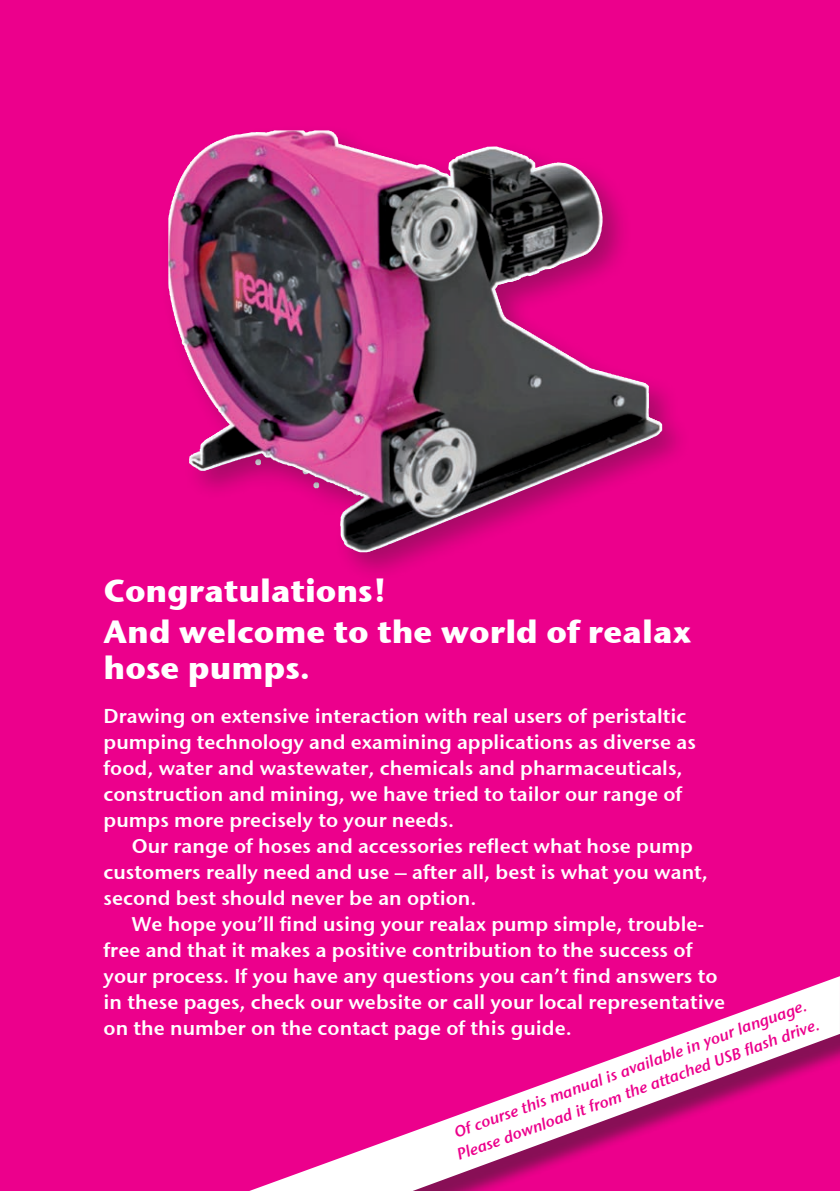
<style>
.page{position:relative;width:840px;height:1191px;background:#fff}
.page>*{position:absolute;margin:0;border:0;box-sizing:border-box;transform-origin:0 0}
.t1{font:32px/41.6px "Stone Sans ITCTT Bold";color:#fff}
.t2{font:20px/26px "Stone Sans Sem ITCTT Semi";color:#fff}
.t3{font:16px/22px "Stone Sans Sem ITCTT Semi Ita";color:#ec008c;text-align:center}
</style>
<div class="page">
<div style="left:0;top:0;width:839px;height:1191px;background:#ec008c"></div>
<div style="left:161px;top:123px;width:531px;height:460px;background:#231f20;opacity:.33"></div>
<img style="left:168px;top:130px;width:146px;height:166px">
<svg style="left:249px;top:976px;width:590px;height:215px"></svg>
<h1 class="t1" style="left:103px;top:569px;width:589px">Congratulations!<br>And welcome to the world of realax</h1>
<h1 class="t1" style="left:103px;top:647px;width:208px">hose pumps.</h1>
<p class="t2" style="left:103px;top:701px;width:593px">Drawing on extensive interaction with real users of peristaltic pumping technology and examining applications as diverse as food, water and wastewater, chemicals and pharmaceuticals, construction and mining, we have tried to tailor our range of pumps more precisely to your needs.</p>
<p class="t2" style="left:103px;top:831px;width:605px;text-indent:28px">Our range of hoses and accessories reflect what hose pump customers really need and use – after all, best is what you want, second best should never be an option.</p>
<p class="t2" style="left:103px;top:909px;width:623px;text-indent:28px">We hope you’ll find using your realax pump simple, trouble&shy;free and that it makes a positive contribution to the success of your process. If you have any questions you can’t find answers to in these pages, check our website or call your local representative on the number on the contact page of this guide.</p>
<p class="t3" style="left:445px;top:1123px;width:386px;rotate:-20deg">Of course this manual is available in your language.<br>Please download it from the attached USB fl ash drive.</p>
</div>
